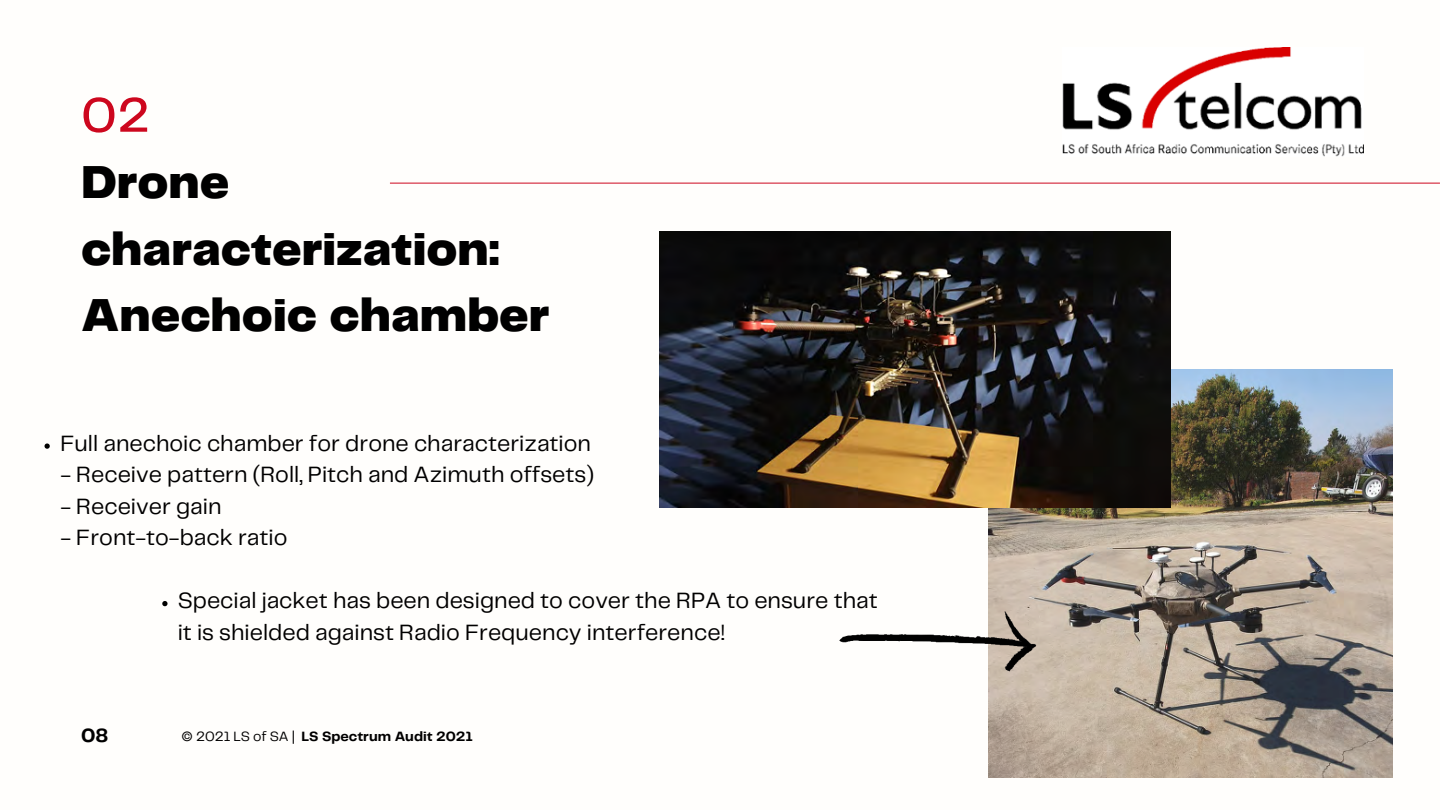
<style>
.page{position:relative;width:1440px;height:810px;background:#fff}
.page>*{position:absolute;margin:0;border:0;box-sizing:border-box;transform-origin:0 0}
.t1{font:500 50.3px "Telegraf";color:#cd071e}
.t2{font:900 48px/66.8px "Telegraf";color:#000}
.t3{font:23px/31.5px "Telegraf";color:#000}
.t4{font:700 20px "Telegraf";color:#000}
.t5{font:700 14px "Telegraf";color:#000}
.s1{font-weight:400}
</style>
<div class="page">
<hr style="left:390px;top:183px;width:1050px;height:1px;background:#cd071e">
<img style="left:989px;top:370px;width:403px;height:408px">
<img style="left:660px;top:232px;width:510px;height:276px">
<img style="left:839px;top:589px;width:243px;height:105px">
<svg style="left:45px;top:443px;width:5px;height:6px"></svg>
<svg style="left:162px;top:601px;width:6px;height:5px"></svg>
<img style="left:1063px;top:47px;width:300px;height:110px">
<h1 class="t1" style="left:81px;top:93px;width:70px">02</h1>
<h2 class="t2" style="left:81px;top:151px;width:470px">Drone characterization:<br>Anechoic chamber</h2>
<p class="t3" style="left:60px;top:429px;width:532px">Full anechoic chamber for drone characterization</p>
<p class="t3" style="left:60px;top:460px;width:535px">- Receive pattern (Roll, Pitch and Azimuth offsets)</p>
<p class="t3" style="left:60px;top:492px;width:163px">- Receiver gain</p>
<p class="t3" style="left:60px;top:523px;width:229px">- Front-to-back ratio</p>
<p class="t4" style="left:81px;top:727px;width:29px">08</p>
<p class="t3" style="left:178px;top:586px;width:702px">Special jacket has been designed to cover the RPA to ensure that it is shielded against Radio Frequency interference!</p>
<p class="t5" style="left:181px;top:730px;width:293px"><span class="s1">© 2021 LS of SA |</span> LS Spectrum Audit 2021</p>
</div>
